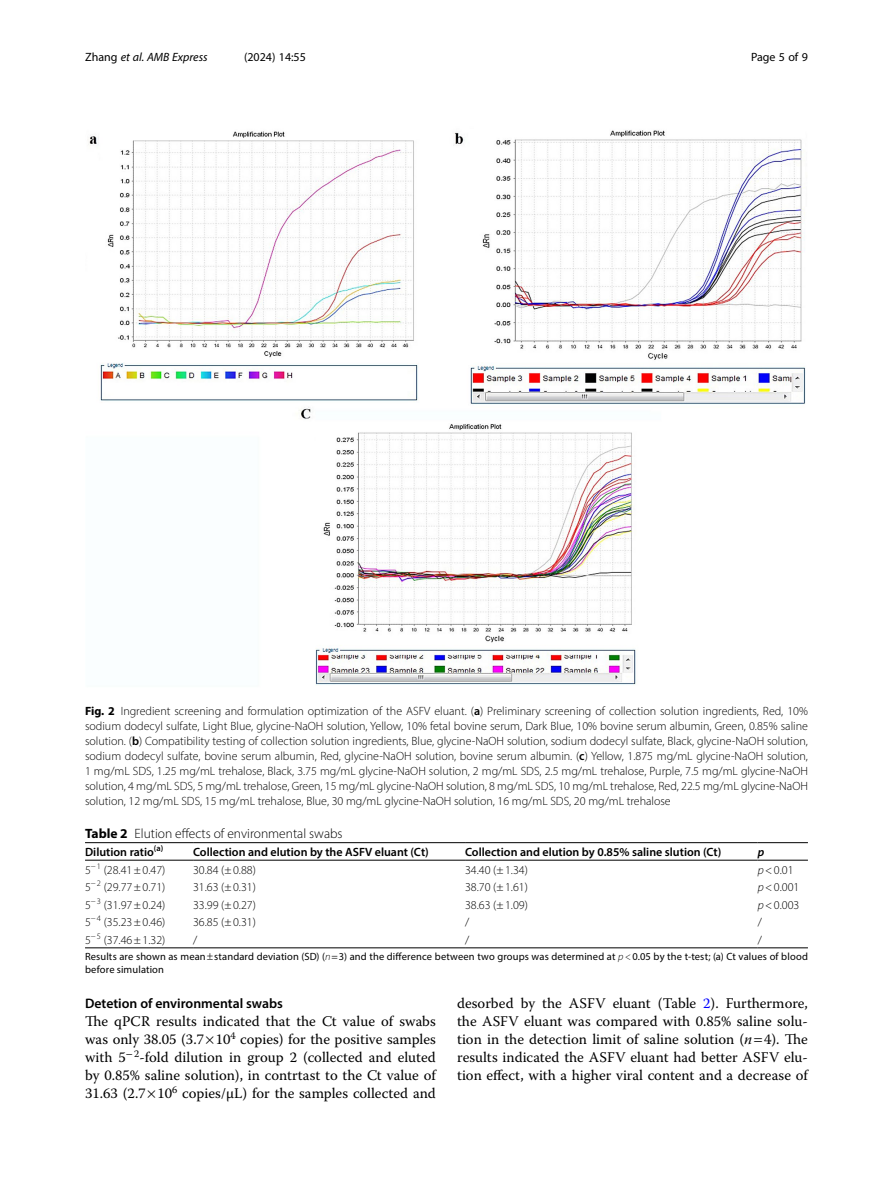
<style>
.page{position:relative;width:893px;height:1191px;background:#fff}
.page>*{position:absolute;margin:0;border:0;box-sizing:border-box;transform-origin:0 0}
.Body_Text{font:14.7px/18px "Warnock Pro";color:#000;text-align:justify}
.Head_2{font:600 13.8px "Myriad Pro";color:#000}
.Table_Caption{font:300 13.5px "Myriad Pro";color:#000}
.Figure_Caption{font:300 12px/15px "Myriad Pro";color:#000;text-align:justify}
.Table_Body{font:300 12px "Myriad Pro";color:#000}
.Table_Head{font:600 12px "Myriad Pro";color:#000}
.t1{font:italic 12px "Myriad Pro";color:#000}
.t2{font:12px "Myriad Pro";color:#000}
.Table_Head-2{font:italic 600 12px "Myriad Pro";color:#000}
.Table_Footnote{font:10.5px/12.8px "Myriad Pro";letter-spacing:.01em;color:#000}
.s1{font-style:normal}
.s2{font-weight:700}
.s3{font-weight:600}
.s4{font-style:italic}
.s5{font-weight:300;font-style:italic}
.s6{color:#00f}
</style>
<div class="page">
<hr style="left:85px;top:860px;width:108px;height:1px;background:#000">
<hr style="left:193px;top:842px;width:272px;height:1px;background:#000">
<hr style="left:193px;top:860px;width:272px;height:1px;background:#000">
<hr style="left:465px;top:842px;width:293px;height:1px;background:#000">
<hr style="left:465px;top:860px;width:293px;height:1px;background:#000">
<hr style="left:758px;top:842px;width:50px;height:1px;background:#000">
<hr style="left:758px;top:860px;width:50px;height:1px;background:#000">
<hr style="left:193px;top:947px;width:272px;height:1px;background:#000">
<hr style="left:465px;top:947px;width:293px;height:1px;background:#000">
<hr style="left:758px;top:947px;width:50px;height:1px;background:#000">
<hr style="left:85px;top:947px;width:108px;height:1px;background:#000">
<hr style="left:85px;top:842px;width:108px;height:1px;background:#000">
<img style="left:88px;top:130px;width:718px;height:555px">
<p class="t1" style="left:85px;top:50px;width:124px"><span class="s1">Zhang</span> et al. AMB Express</p>
<p class="t2" style="left:244px;top:50px;width:63px">(2024) 14:55</p>
<p class="t2" style="left:751px;top:50px;width:58px">Page 5 of 9</p>
<p class="Figure_Caption" style="left:85px;top:703px;width:724px"><span class="s2">Fig. 2</span> Ingredient screening and formulation optimization of the ASFV eluant. (<span class="s3">a</span>) Preliminary screening of collection solution ingredients, Red, 10% sodium dodecyl sulfate, Light Blue, glycine-NaOH solution, Yellow, 10% fetal bovine serum, Dark Blue, 10% bovine serum albumin, Green, 0.85% saline solution. (<span class="s3">b</span>) Compatibility testing of collection solution ingredients, Blue, glycine-NaOH solution, sodium dodecyl sulfate, Black, glycine-NaOH solution, sodium dodecyl sulfate, bovine serum albumin, Red, glycine-NaOH solution, bovine serum albumin. (<span class="s3">c</span>) Yellow, 1.875 mg/mL glycine-NaOH solution, 1 mg/mL SDS, 1.25 mg/mL trehalose, Black, 3.75 mg/mL glycine-NaOH solution, 2 mg/mL SDS, 2.5 mg/mL trehalose, Purple, 7.5 mg/mL glycine-NaOH solution, 4 mg/mL SDS, 5 mg/mL trehalose, Green, 15 mg/mL glycine-NaOH solution, 8 mg/mL SDS, 10 mg/mL trehalose, Red, 22.5 mg/mL glycine-NaOH solution, 12 mg/mL SDS, 15 mg/mL trehalose, Blue, 30 mg/mL glycine-NaOH solution, 16 mg/mL SDS, 20 mg/mL trehalose</p>
<p class="Table_Caption" style="left:85px;top:825px;width:259px"><span class="s2">Table 2</span> Elution effects of environmental swabs</p>
<p class="Table_Head" style="left:85px;top:844px;width:80px">Dilution ratio<sup>(a)</sup></p>
<p class="Table_Head" style="left:193px;top:844px;width:237px">Collection and elution by the ASFV eluant (Ct)</p>
<p class="Table_Head" style="left:465px;top:844px;width:258px">Collection and elution by 0.85% saline slution (Ct)</p>
<p class="Table_Head-2" style="left:758px;top:844px;width:8px">p</p>
<p class="Table_Body" style="left:85px;top:862px;width:82px">5<sup>−1</sup> (28.41±0.47)</p>
<p class="Table_Body" style="left:193px;top:862px;width:64px">30.84 (±0.88)</p>
<p class="Table_Body" style="left:465px;top:862px;width:64px">34.40 (±1.34)</p>
<p class="Table_Body" style="left:758px;top:862px;width:37px"><span class="s4">p</span>&lt;0.01</p>
<p class="Table_Body" style="left:85px;top:880px;width:82px">5<sup>−2</sup> (29.77±0.71)</p>
<p class="Table_Body" style="left:193px;top:880px;width:64px">31.63 (±0.31)</p>
<p class="Table_Body" style="left:465px;top:880px;width:64px">38.70 (±1.61)</p>
<p class="Table_Body" style="left:758px;top:880px;width:43px"><span class="s4">p</span>&lt;0.001</p>
<p class="Table_Body" style="left:85px;top:897px;width:82px">5<sup>−3</sup> (31.97±0.24)</p>
<p class="Table_Body" style="left:193px;top:897px;width:64px">33.99 (±0.27)</p>
<p class="Table_Body" style="left:465px;top:897px;width:64px">38.63 (±1.09)</p>
<p class="Table_Body" style="left:758px;top:897px;width:43px"><span class="s4">p</span>&lt;0.003</p>
<p class="Table_Body" style="left:85px;top:915px;width:82px">5<sup>−4</sup> (35.23±0.46)</p>
<p class="Table_Body" style="left:193px;top:915px;width:64px">36.85 (±0.31)</p>
<p class="Table_Body" style="left:465px;top:915px;width:6px">/</p>
<p class="Table_Body" style="left:758px;top:915px;width:6px">/</p>
<p class="Table_Body" style="left:85px;top:932px;width:82px">5<sup>−5</sup> (37.46±1.32)</p>
<p class="Table_Body" style="left:193px;top:932px;width:6px">/</p>
<p class="Table_Body" style="left:465px;top:932px;width:6px">/</p>
<p class="Table_Body" style="left:758px;top:932px;width:6px">/</p>
<p class="Table_Footnote" style="left:85px;top:950px;width:724px">Results are shown as mean standard deviation (SD) (<span class="s5">n</span> 3) and the difference between two groups was determined at <span class="s5">p&lt;</span>0.05 by the t-test; (a) Ct values of blood before simulation</p>
<p class="Head_2" style="left:85px;top:995px;width:199px">Detetion of environmental swabs</p>
<p class="Body_Text" style="left:85px;top:1012px;width:352px">The qPCR results indicated that the Ct value of swabs was only 38.05 (3.7 10<sup>4</sup> copies) for the positive samples with 5<sup>−</sup><sup>2</sup>-fold dilution in group 2 (collected and eluted by 0.85% saline solution), in contrtast to the Ct value of 31.63 (2.7 10<sup>6</sup> copies/µL) for the samples collected and</p>
<p class="Body_Text" style="left:457px;top:994px;width:352px">desorbed by the ASFV eluant (Table <span class="s6">2</span>). Furthermore, the ASFV eluant was compared with 0.85% saline solu&shy;tion in the detection limit of saline solution (<span class="s4">n</span> 4). The results indicated the ASFV eluant had better ASFV elu&shy;tion effect, with a higher viral content and a decrease of</p>
</div>
